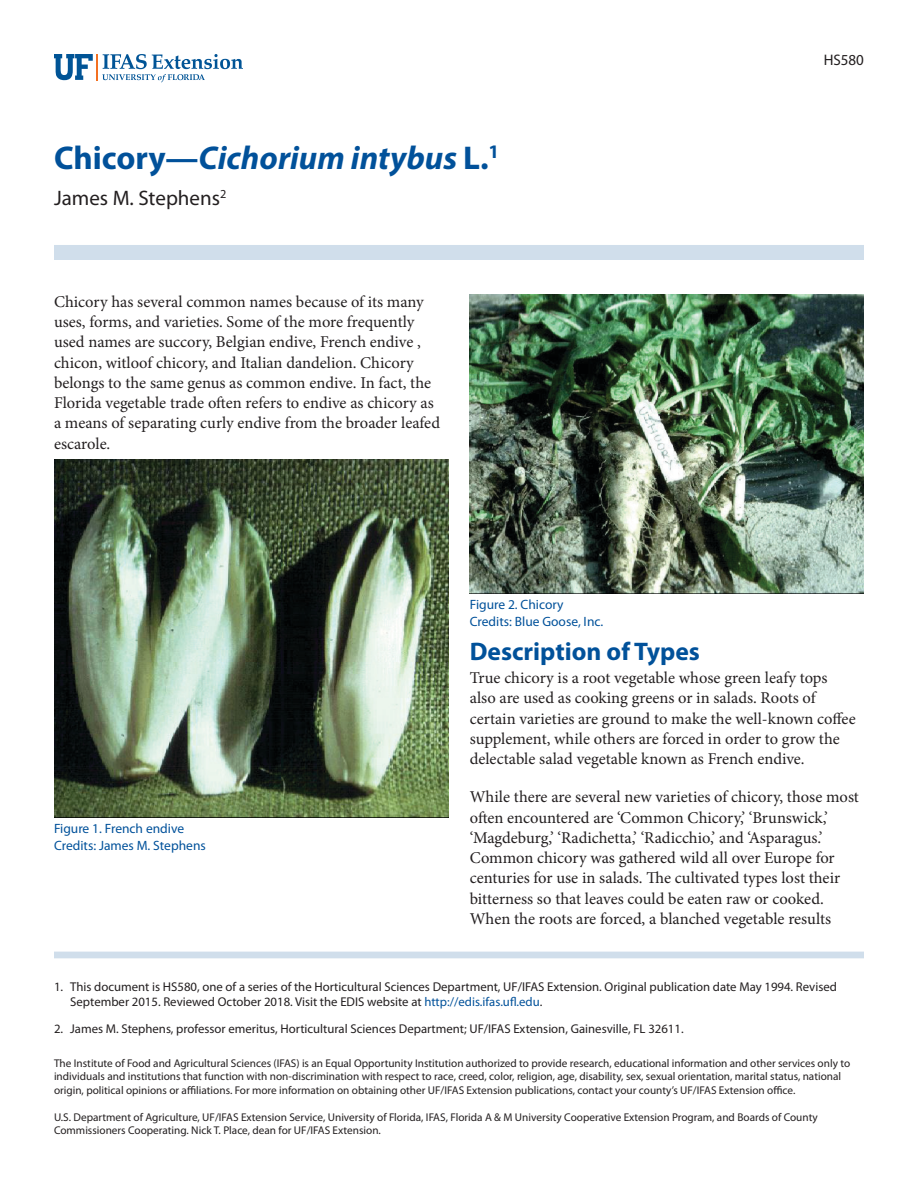
<style>
.page{position:relative;width:918px;height:1188px;background:#fff}
.page>*{position:absolute;margin:0;border:0;box-sizing:border-box;transform-origin:0 0}
.TitleRegular{font:italic 700 33px "Myriad Pro";color:#01519a}
.SectionHeading0{font:700 25.5px "Myriad Pro";color:#01519a}
.Author{font:21px "Myriad Pro";color:#231f20}
.Paragraph{font:16.5px/20.2px "Minion Pro";color:#231f20}
.PubNumber{font:15.3px "Myriad Pro";color:#231f20}
.FigureCaption{font:13.5px "Myriad Pro";color:#01519a}
.t1{font:12.75px/15.3px "Myriad Pro";color:#231f20}
.Disclaimer{font:11.25px/13.5px "Myriad Pro";color:#231f20}
.s1{font-style:normal}
.s2{color:#01519a}
</style>
<div class="page">
<svg style="left:54px;top:54px;width:189px;height:28px"></svg>
<div style="left:54px;top:245px;width:810px;height:15px;background:#d0deeb"></div>
<div style="left:54px;top:952px;width:810px;height:6px;background:#d0deeb"></div>
<img style="left:54px;top:460px;width:394px;height:358px">
<img style="left:470px;top:295px;width:394px;height:299px">
<p class="TitleRegular" style="left:54px;top:136px;width:447px"><span class="s1">Chicory—</span>Cichorium intybus <span class="s1">L.</span><sup>1</sup></p>
<p class="Author" style="left:54px;top:185px;width:174px">James M. Stephens<sup>2</sup></p>
<p class="Paragraph" style="left:54px;top:292px;width:388px">Chicory has several common names because of its many uses, forms, and varieties. Some of the more frequently used names are succory, Belgian endive, French endive , chicon, witloof chicory, and Italian dandelion. Chicory belongs to the same genus as common endive. In fact, the Florida vegetable trade often refers to endive as chicory as a means of separating curly endive from the broader leafed escarole.</p>
<p class="FigureCaption" style="left:470px;top:596px;width:95px">Figure 2. Chicory</p>
<p class="FigureCaption" style="left:470px;top:613px;width:135px">Credits: Blue Goose, Inc.</p>
<p class="PubNumber" style="left:824px;top:51px;width:42px">HS580</p>
<p class="FigureCaption" style="left:54px;top:821px;width:132px">Figure 1. French endive</p>
<p class="FigureCaption" style="left:54px;top:837px;width:153px">Credits: James M. Stephens</p>
<p class="SectionHeading0" style="left:470px;top:634px;width:232px">Description of Types</p>
<p class="Paragraph" style="left:470px;top:668px;width:387px">True chicory is a root vegetable whose green leafy tops also are used as cooking greens or in salads. Roots of certain varieties are ground to make the well-known coffee supplement, while others are forced in order to grow the delectable salad vegetable known as French endive.</p>
<p class="Paragraph" style="left:470px;top:787px;width:391px">While there are several new varieties of chicory, those most often encountered are ‘Common Chicory,’ ‘Brunswick,’ ‘Magdeburg,’ ‘Radichetta,’ ‘Radicchio,’ and ‘Asparagus.’ Common chicory was gathered wild all over Europe for centuries for use in salads. The cultivated types lost their bitterness so that leaves could be eaten raw or cooked.<br>When the roots are forced, a blanched vegetable results</p>
<p class="t1" style="left:70px;top:979px;width:768px;text-indent:-16px">1. This document is HS580, one of a series of the Horticultural Sciences Department, UF/IFAS Extension. Original publication date May 1994. Revised<br>September 2015. Reviewed October 2018. Visit the EDIS website at <span class="s2">http://edis.ifas.ufl.edu</span>.</p>
<p class="t1" style="left:54px;top:1021px;width:631px">2. James M. Stephens, professor emeritus, Horticultural Sciences Department; UF/IFAS Extension, Gainesville, FL 32611.</p>
<p class="Disclaimer" style="left:54px;top:1056px;width:798px">The Institute of Food and Agricultural Sciences (IFAS) is an Equal Opportunity Institution authorized to provide research, educational information and other services only to individuals and institutions that function with non-discrimination with respect to race, creed, color, religion, age, disability, sex, sexual orientation, marital status, national origin, political opinions or affiliations. For more information on obtaining other UF/IFAS Extension publications, contact your county’s UF/IFAS Extension office.</p>
<p class="Disclaimer" style="left:54px;top:1110px;width:765px">U.S. Department of Agriculture, UF/IFAS Extension Service, University of Florida, IFAS, Florida A &amp; M University Cooperative Extension Program, and Boards of County<br>Commissioners Cooperating. Nick T. Place, dean for UF/IFAS Extension.</p>
</div>
